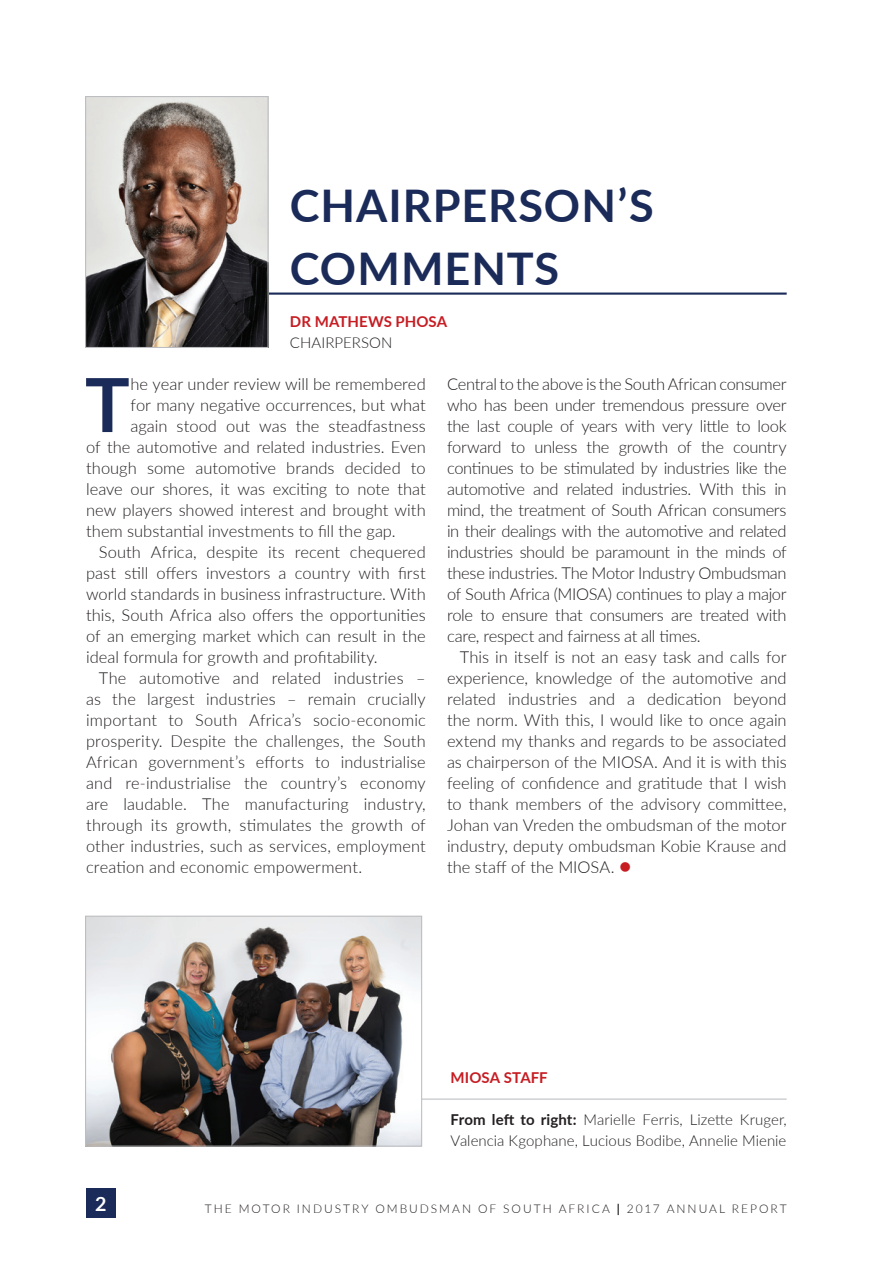
<style>
.page{position:relative;width:893px;height:1263px;background:#fff}
.page>*{position:absolute;margin:0;border:0;box-sizing:border-box;transform-origin:0 0}
.t1{font:700 74.55px "Lato";color:#1b2b59}
.t2{font:700 45px/63px "Lato";letter-spacing:.025em;color:#1b2b59}
.t3{font:700 19.65px "Lato";color:#fff}
.t4{font:300 16.5px/21px "Lato";letter-spacing:.005em;color:#231f20;text-align:justify}
.t5{font:300 15px/21px "Lato";color:#231f20}
.t6{font:700 15px "Lato";color:#c61c22}
.t7{font:300 12px "Lato";letter-spacing:.165em;color:#231f20}
.s1{color:#c61c22}
.s2{font-weight:700}
</style>
<div class="page">
<div style="left:86px;top:1188px;width:30px;height:29px;background:#1b2b59"></div>
<hr style="left:184px;top:293px;width:603px;height:2px;background:#1b2b59">
<img style="left:87px;top:98px;width:180px;height:248px">
<div style="left:85px;top:96px;width:184px;height:252px;border:1px solid #bcbdc0"></div>
<hr style="left:421px;top:1098px;width:366px;height:1px;background:#bcbdc0">
<img style="left:87px;top:918px;width:333px;height:227px">
<div style="left:85px;top:916px;width:337px;height:231px;border:1px solid #bcbdc0"></div>
<h2 class="t2" style="left:290px;top:172px;width:365px">CHAIRPERSON’S<br>COMMENTS</h2>
<p class="t6" style="left:290px;top:311px;width:159px">DR MATHEWS PHOSA</p>
<p class="t5" style="left:290px;top:332px;width:104px">CHAIRPERSON</p>
<h1 class="t1" style="left:85px;top:350px;width:46px">T</h1>
<p class="t4" style="left:130px;top:373px;width:297px">he year under review will be remembered</p>
<p class="t4" style="left:130px;top:394px;width:297px">for many negative occurrences, but what</p>
<p class="t4" style="left:130px;top:415px;width:297px">again stood out was the steadfastness</p>
<p class="t4" style="left:86px;top:436px;width:341px">of the automotive and related industries. Even</p>
<p class="t4" style="left:86px;top:457px;width:341px">though some automotive brands decided to</p>
<p class="t4" style="left:86px;top:478px;width:341px">leave our shores, it was exciting to note that</p>
<p class="t4" style="left:86px;top:499px;width:341px">new players showed interest and brought with</p>
<p class="t4" style="left:86px;top:520px;width:311px">them substantial investments to fill the gap.</p>
<p class="t4" style="left:99px;top:541px;width:328px">South Africa, despite its recent chequered</p>
<p class="t4" style="left:86px;top:562px;width:341px">past still offers investors a country with first</p>
<p class="t4" style="left:86px;top:583px;width:341px">world standards in business infrastructure. With</p>
<p class="t4" style="left:86px;top:604px;width:341px">this, South Africa also offers the opportunities</p>
<p class="t4" style="left:86px;top:625px;width:341px">of an emerging market which can result in the</p>
<p class="t4" style="left:86px;top:646px;width:293px">ideal formula for growth and profitability.</p>
<p class="t4" style="left:99px;top:667px;width:328px">The automotive and related industries –</p>
<p class="t4" style="left:86px;top:688px;width:341px">as the largest industries – remain crucially</p>
<p class="t4" style="left:86px;top:709px;width:341px">important to South Africa’s socio-economic</p>
<p class="t4" style="left:86px;top:730px;width:341px">prosperity. Despite the challenges, the South</p>
<p class="t4" style="left:86px;top:751px;width:341px">African government’s efforts to industrialise</p>
<p class="t4" style="left:86px;top:772px;width:341px">and re-industrialise the country’s economy</p>
<p class="t4" style="left:86px;top:793px;width:341px">are laudable. The manufacturing industry,</p>
<p class="t4" style="left:86px;top:814px;width:341px">through its growth, stimulates the growth of</p>
<p class="t4" style="left:86px;top:835px;width:341px">other industries, such as services, employment</p>
<p class="t4" style="left:86px;top:856px;width:278px">creation and economic empowerment.</p>
<p class="t4" style="left:447px;top:373px;width:341px">Central to the above is the South African consumer who has been under tremendous pressure over the last couple of years with very little to look forward to unless the growth of the country continues to be stimulated by industries like the automotive and related industries. With this in mind, the treatment of South African consumers in their dealings with the automotive and related industries should be paramount in the minds of these industries. The Motor Industry Ombudsman of South Africa (MIOSA) continues to play a major role to ensure that consumers are treated with care, respect and fairness at all times.</p>
<p class="t4" style="left:447px;top:646px;width:341px;text-indent:13px">This in itself is not an easy task and calls for experience, knowledge of the automotive and related industries and a dedication beyond the norm. With this, I would like to once again extend my thanks and regards to be associated as chairperson of the MIOSA. And it is with this feeling of confidence and gratitude that I wish to thank members of the advisory committee, Johan van Vreden the ombudsman of the motor industry, deputy ombudsman Kobie Krause and the staff of the MIOSA. <span class="s1">●</span></p>
<p class="t6" style="left:451px;top:1067px;width:99px">MIOSA STAFF</p>
<p class="t5" style="left:451px;top:1109px;width:338px"><span class="s2">From left to right:</span> Marielle Ferris, Lizette Kruger,<br>Valencia Kgophane, Lucious Bodibe, Annelie Mienie</p>
<p class="t3" style="left:95px;top:1189px;width:13px">2</p>
<p class="t7" style="left:205px;top:1200px;width:583px">THE MOTOR INDUSTRY OMBUDSMAN OF SOUTH AFRICA <span class="s2">|</span> 2017 ANNUAL REPORT</p>
</div>
